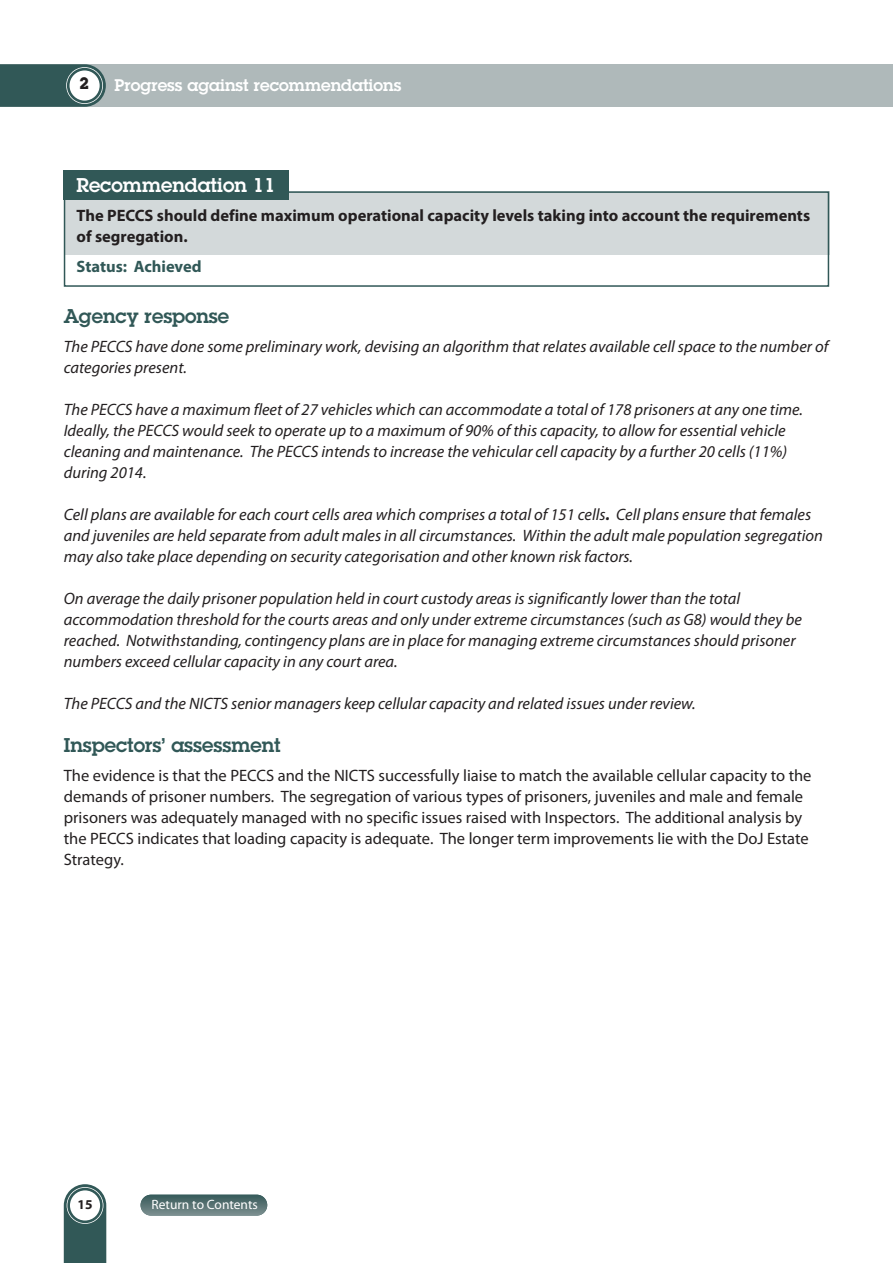
<style>
.page{position:relative;width:893px;height:1263px;background:#fff}
.page>*{position:absolute;margin:0;border:0;box-sizing:border-box;transform-origin:0 0}
.t1{font:600 19.5px "Lubalin Graph";color:#315857}
.t2{font:600 19.5px "Lubalin Graph";color:#fff}
.t3{font:italic 16.5px/21px "Myriad Pro";color:#231f20}
.t4{font:16.5px/21px "Myriad Pro";color:#231f20}
.t5{font:700 16.5px/21px "Myriad Pro";color:#231f20}
.t6{font:600 16.5px "Lubalin Graph";color:#fff}
.t7{font:700 16.5px "Myriad Pro";color:#315857}
.t8{font:16.5px "Lubiana Large Normal";color:#231f20}
.t9{font:13.5px "Myriad Pro";color:#fff}
.t10{font:700 13.5px "Myriad Pro";color:#231f20}
.s1{font-weight:700}
</style>
<div class="page">
<svg style="left:64px;top:1184px;width:42px;height:79px;background:#466968"></svg>
<div style="left:67px;top:1187px;width:36px;height:37px;border:2px solid #fff;border-radius:50%"></div>
<div style="left:70px;top:1190px;width:30px;height:30px;background:#fff;border-radius:50%"></div>
<div style="left:141px;top:1195px;width:126px;height:20px;background:linear-gradient(to bottom,#375a5a,#778a8b);border-radius:10px"></div>
<div style="left:0;top:64px;width:893px;height:43px;background:#afb9ba"></div>
<svg style="left:0;top:64px;width:106px;height:43px;background:#3b605f"></svg>
<div style="left:66px;top:67px;width:37px;height:37px;border:2px solid #fff;border-radius:50%"></div>
<div style="left:70px;top:70px;width:30px;height:31px;background:#fff;border-radius:50%"></div>
<div style="left:64px;top:192px;width:765px;height:63px;background:#d3d9da"></div>
<div style="left:64px;top:170px;width:225px;height:30px;background:#315857"></div>
<div style="left:64px;top:191px;width:765px;height:96px;border:2px solid #315857"></div>
<p class="t8" style="left:80px;top:74px;width:11px">2</p>
<p class="t6" style="left:115px;top:75px;width:288px">Progress against recommendations</p>
<p class="t2" style="left:77px;top:173px;width:200px">Recommendation 11</p>
<p class="t5" style="left:77px;top:206px;width:735px">The PECCS should define maximum operational capacity levels taking into account the requirements of segregation.</p>
<p class="t7" style="left:77px;top:260px;width:127px">Status: Achieved</p>
<p class="t1" style="left:64px;top:305px;width:167px">Agency response</p>
<p class="t3" style="left:64px;top:338px;width:766px">The PECCS have done some preliminary work, devising an algorithm that relates available cell space to the number of categories present.</p>
<p class="t3" style="left:64px;top:401px;width:741px">The PECCS have a maximum fleet of 27 vehicles which can accommodate a total of 178 prisoners at any one time.<br>Ideally, the PECCS would seek to operate up to a maximum of 90% of this capacity, to allow for essential vehicle cleaning and maintenance. The PECCS intends to increase the vehicular cell capacity by a further 20 cells (11%) during 2014.</p>
<p class="t3" style="left:64px;top:506px;width:761px">Cell plans are available for each court cells area which comprises a total of 151 cells<span class="s1">.</span> Cell plans ensure that females and juveniles are held separate from adult males in all circumstances. Within the adult male population segregation may also take place depending on security categorisation and other known risk factors.</p>
<p class="t3" style="left:64px;top:590px;width:740px">On average the daily prisoner population held in court custody areas is significantly lower than the total accommodation threshold for the courts areas and only under extreme circumstances (such as G8) would they be reached. Notwithstanding, contingency plans are in place for managing extreme circumstances should prisoner numbers exceed cellular capacity in any court area.</p>
<p class="t3" style="left:64px;top:695px;width:633px">The PECCS and the NICTS senior managers keep cellular capacity and related issues under review.</p>
<p class="t1" style="left:64px;top:734px;width:219px">Inspectors’ assessment</p>
<p class="t4" style="left:64px;top:766px;width:749px">The evidence is that the PECCS and the NICTS successfully liaise to match the available cellular capacity to the demands of prisoner numbers. The segregation of various types of prisoners, juveniles and male and female prisoners was adequately managed with no specific issues raised with Inspectors. The additional analysis by the PECCS indicates that loading capacity is adequate. The longer term improvements lie with the DoJ Estate Strategy.</p>
<p class="t10" style="left:78px;top:1200px;width:16px">15</p>
<p class="t9" style="left:151px;top:1199px;width:108px">Return to Contents</p>
</div>
